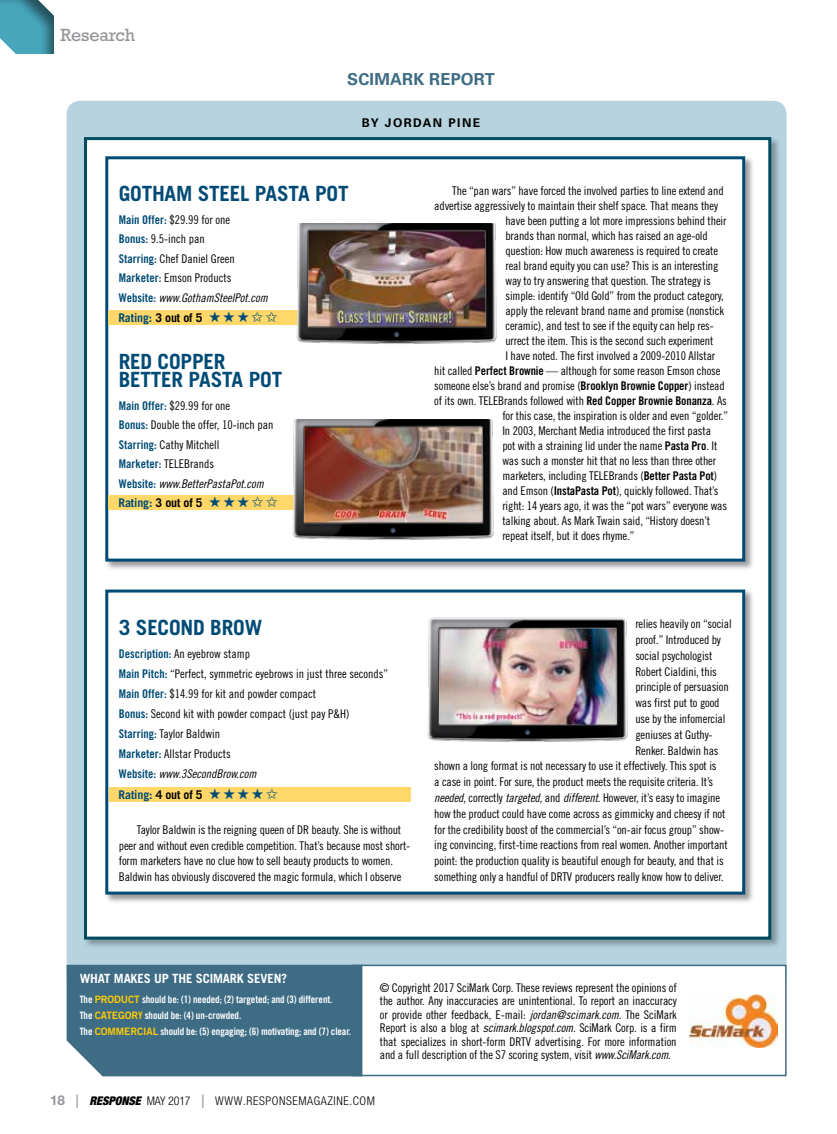
<style>
.page{position:relative;width:837px;height:1134px;background:#fff}
.page>*{position:absolute;margin:0;border:0;box-sizing:border-box;transform-origin:0 0}
.t1{font:700 21px/18px "Trade Gothic LT Std";letter-spacing:-.01em;color:#004b75}
.t2{font:18px "Rockwell Std";letter-spacing:-.01em;color:#939598}
.t3{font:700 16.5px "Univers LT Std";letter-spacing:.01em;color:#3e6c84}
.t4{font:700 12.75px "Trade Gothic LT Std";letter-spacing:-.01em;color:#fff}
.t5{font:12px/19.5px "Trade Gothic LT Std Cn 18";letter-spacing:-.01em;color:#000}
.t6{font:12px "Trade Gothic LT Std Cn 18 Obl";color:#000}
.t7{font:700 12px "Trade Gothic LT Std";letter-spacing:-.01em;color:#004b75}
.t8{font:300 condensed 12px "Helvetica Neue LT Std";letter-spacing:.05em;color:#000}
.t9{font:700 12px "Univers LT Std";letter-spacing:.12em;color:#000}
.t10{font:10.2px/15.8px "Trade Gothic LT Std Bd Cn 20";letter-spacing:-.01em;color:#fff}
.s1{font-family:"Trade Gothic LT Std Bd Cn 20";color:#004b75}
.s2{color:#000}
.s3{font-family:"Trade Gothic LT Std Bd Cn 20"}
.s4{font-family:"Trade Gothic LT Std Cn 18 Obl"}
.s5{font-family:"Trade Gothic LT Std Bd 2";color:#ffcb05}
.s6{color:#ffcb05}
.s7{font-family:"Trade Gothic LT Std";font-style:italic}
.s8{font-weight:700;font-stretch:normal;font-size:13.5px;color:#939598}
.s9{font-weight:700;font-stretch:normal;font-size:13.5px;color:#a7a9ac}
.s10{font-weight:900;font-style:italic}
</style>
<div class="page">
<div style="left:0;top:0;width:57px;height:57px;background:#000;opacity:.5"></div>
<div style="left:67px;top:101px;width:720px;height:864px;background:#b6d3df"></div>
<div style="left:352px;top:965px;width:435px;height:111px;background:#fff;border:2px solid #3e6c84"></div>
<img style="left:689px;top:994px;width:89px;height:54px">
<div style="left:67px;top:965px;width:295px;height:111px;background:#3e6c84"></div>
<div style="left:83px;top:137px;width:698px;height:812px;background:#000;opacity:.3"></div>
<div style="left:84px;top:137px;width:687px;height:803px;background:#fff;border:3px solid #004b5f"></div>
<div style="left:105px;top:156px;width:650px;height:415px;background:#000;opacity:.4"></div>
<div style="left:107px;top:158px;width:637px;height:402px;background:#fff"></div>
<div style="left:105px;top:156px;width:640px;height:406px;border:3px solid #004b75"></div>
<div style="left:105px;top:589px;width:650px;height:315px;background:#000;opacity:.4"></div>
<div style="left:107px;top:591px;width:637px;height:302px;background:#fff"></div>
<div style="left:105px;top:590px;width:640px;height:305px;border:3px solid #004b75"></div>
<img style="left:427px;top:617px;width:201px;height:125px">
<div style="left:109px;top:787px;width:301px;height:15px;background:#ffd869"></div>
<div style="left:109px;top:310px;width:217px;height:15px;background:#ffd869"></div>
<div style="left:109px;top:495px;width:217px;height:15px;background:#ffd869"></div>
<img style="left:296px;top:224px;width:201px;height:120px">
<img style="left:292px;top:420px;width:202px;height:120px">
<h2 class="t2" style="left:60px;top:24px;width:76px">Research</h2>
<h3 class="t3" style="left:347px;top:70px;width:149px">SCIMARK REPORT</h3>
<p class="t9" style="left:362px;top:116px;width:120px">BY JORDAN PINE</p>
<h1 class="t1" style="left:119px;top:185px;width:231px">GOTHAM STEEL PASTA POT</h1>
<p class="t5" style="left:119px;top:210px;width:117px"><span class="s1">Main Offer:</span> $29.99 for one<br><span class="s1">Bonus:</span> 9.5-inch pan<br><span class="s1">Starring:</span> Chef Daniel Green<br><span class="s1">Marketer:</span> Emson Products</p>
<p class="t6" style="left:119px;top:291px;width:150px"><span class="s1">Website:</span> www.GothamSteelPot.com</p>
<p class="t5" style="left:141px;top:307px;width:52px">g: 3 out of 5</p>
<h1 class="t1" style="left:119px;top:353px;width:165px">RED COPPER<br>BETTER PASTA POT</h1>
<p class="t5" style="left:119px;top:396px;width:156px"><span class="s1">Main Offer:</span> $29.99 for one<br><span class="s1">Bonus:</span> Double the offer, 10-inch pan<br><span class="s1">Starring:</span> Cathy Mitchell<br><span class="s1">Marketer:</span> TELEBrands</p>
<p class="t6" style="left:119px;top:477px;width:146px"><span class="s1">Website:</span> www.BetterPastaPot.com</p>
<p class="t5" style="left:141px;top:493px;width:52px">g: 3 out of 5</p>
<p class="t7" style="left:118px;top:311px;width:161px">Rating: <span class="s2">3 out of 5</span> ★★★✩✩</p>
<p class="t7" style="left:119px;top:496px;width:161px">Rating: <span class="s2">3 out of 5</span> ★★★✩✩</p>
<p class="t5" style="left:452px;top:181px;width:273px">The “pan wars” have forced the involved parties to line extend and</p>
<p class="t5" style="left:434px;top:196px;width:285px">advertise aggressively to maintain their shelf space. That means they</p>
<p class="t5" style="left:505px;top:211px;width:223px">have been putting a lot more impressions behind their</p>
<p class="t5" style="left:505px;top:226px;width:204px">brands than normal, which has raised an age-old</p>
<p class="t5" style="left:505px;top:241px;width:214px">question: How much awareness is required to create</p>
<p class="t5" style="left:505px;top:256px;width:214px">real brand equity you can use? This is an interesting</p>
<p class="t5" style="left:505px;top:271px;width:207px">way to try answering that question. The strategy is</p>
<p class="t5" style="left:505px;top:286px;width:220px">simple: identify “Old Gold” from the product category,</p>
<p class="t5" style="left:505px;top:301px;width:220px">apply the relevant brand name and promise (nonstick</p>
<p class="t5" style="left:505px;top:316px;width:210px">ceramic), and test to see if the equity can help res-</p>
<p class="t5" style="left:505px;top:331px;width:209px">urrect the item. This is the second such experiment</p>
<p class="t5" style="left:505px;top:346px;width:211px">I have noted. The first involved a 2009-2010 Allstar</p>
<p class="t5" style="left:434px;top:361px;width:288px">hit called <span class="s3">Perfect Brownie</span> — although for some reason Emson chose</p>
<p class="t5" style="left:434px;top:376px;width:292px">someone else’s brand and promise (<span class="s3">Brooklyn Brownie Copper</span>) instead</p>
<p class="t5" style="left:434px;top:391px;width:294px">of its own. TELEBrands followed with <span class="s3">Red Copper Brownie Bonanza</span>. As</p>
<p class="t5" style="left:502px;top:406px;width:227px">for this case, the inspiration is older and even “golder.”</p>
<p class="t5" style="left:502px;top:421px;width:210px">In 2003, Merchant Media introduced the first pasta</p>
<p class="t5" style="left:502px;top:436px;width:216px">pot with a straining lid under the name <span class="s3">Pasta Pro</span>. It</p>
<p class="t5" style="left:502px;top:451px;width:215px">was such a monster hit that no less than three other</p>
<p class="t5" style="left:502px;top:466px;width:216px">marketers, including TELEBrands (<span class="s3">Better Pasta Pot</span>)</p>
<p class="t5" style="left:502px;top:481px;width:218px">and Emson (<span class="s3">InstaPasta Pot</span>), quickly followed. That’s</p>
<p class="t5" style="left:502px;top:496px;width:226px">right: 14 years ago, it was the “pot wars” everyone was</p>
<p class="t5" style="left:502px;top:511px;width:209px">talking about. As Mark Twain said, “History doesn’t</p>
<p class="t5" style="left:502px;top:526px;width:134px">repeat itself, but it does rhyme.”</p>
<h1 class="t1" style="left:119px;top:618px;width:145px">3 SECOND BROW</h1>
<p class="t5" style="left:119px;top:643px;width:271px;line-height:20.1px"><span class="s1">Description:</span> An eyebrow stamp<br><span class="s1">Main Pitch:</span> “Perfect, symmetric eyebrows in just three seconds” <span class="s1">Main Offer:</span> $14.99 for kit and powder compact<br><span class="s1">Bonus:</span> Second kit with powder compact (just pay P&amp;H)<br><span class="s1">Starring:</span> Taylor Baldwin<br><span class="s1">Marketer:</span> Allstar Products</p>
<p class="t6" style="left:119px;top:767px;width:139px"><span class="s1">Website:</span> www.3SecondBrow.com</p>
<p class="t5" style="left:141px;top:784px;width:52px">g: 4 out of 5</p>
<p class="t5" style="left:119px;top:822px;width:293px;line-height:15.6px;text-indent:18px">Taylor Baldwin is the reigning queen of DR beauty. She is without peer and without even credible competition. That’s because most short&shy;form marketers have no clue how to sell beauty products to women.<br>Baldwin has obviously discovered the magic formula, which I observe</p>
<p class="t7" style="left:119px;top:787px;width:161px">Rating: <span class="s2">4 out of 5</span> ★★★★✩</p>
<p class="t5" style="left:635px;top:614px;width:98px">relies heavily on “social</p>
<p class="t5" style="left:635px;top:630px;width:87px">proof.” Introduced by</p>
<p class="t5" style="left:635px;top:646px;width:79px">social psychologist</p>
<p class="t5" style="left:635px;top:661px;width:83px">Robert Cialdini, this</p>
<p class="t5" style="left:635px;top:677px;width:95px">principle of persuasion</p>
<p class="t5" style="left:635px;top:693px;width:86px">was first put to good</p>
<p class="t5" style="left:635px;top:709px;width:92px">use by the infomercial</p>
<p class="t5" style="left:635px;top:725px;width:79px">geniuses at Guthy-</p>
<p class="t5" style="left:635px;top:740px;width:85px">Renker. Baldwin has</p>
<p class="t5" style="left:434px;top:756px;width:284px">shown a long format is not necessary to use it effectively. This spot is</p>
<p class="t5" style="left:434px;top:772px;width:281px">a case in point. For sure, the product meets the requisite criteria. It’s</p>
<p class="t5" style="left:434px;top:788px;width:287px"><span class="s4">needed</span>, correctly <span class="s4">targeted,</span> and <span class="s4">different</span>. However, it’s easy to imagine</p>
<p class="t5" style="left:434px;top:804px;width:293px">how the product could have come across as gimmicky and cheesy if not</p>
<p class="t5" style="left:434px;top:819px;width:291px">for the credibility boost of the commercial’s “on-air focus group” show-</p>
<p class="t5" style="left:434px;top:835px;width:295px">ing convincing, first-time reactions from real women. Another important</p>
<p class="t5" style="left:434px;top:851px;width:291px">point: the production quality is beautiful enough for beauty, and that is</p>
<p class="t5" style="left:434px;top:867px;width:291px">something only a handful of DRTV producers really know how to deliver.</p>
<p class="t4" style="left:80px;top:971px;width:209px">WHAT MAKES UP THE SCIMARK SEVEN?</p>
<p class="t10" style="left:80px;top:992px;width:273px">The <span class="s5">PRODUCT</span> should be: (1) needed; (2) targeted; and (3) different.<br>The <span class="s5">CATEGOR</span><span class="s6">Y</span> should be: (4) un-crowded.<br>The <span class="s5">COMMERCIAL</span> should be: (5) engaging; (6) motivating; and (7) clear.</p>
<p class="t5" style="left:380px;top:980px;width:299px;line-height:13.5px;text-align:justify">© Copyright 2017 SciMark Corp. These reviews represent the opinions of the author. Any inaccuracies are unintentional. To report an inaccuracy or provide other feedback, E-mail: <span class="s4">jordan@scimark.com</span>. The SciMark Report is also a blog at <span class="s7">s</span><span class="s4">cimark.blogspot.com.</span> SciMark Corp. is a firm that specializes in short-form DRTV advertising. For more information and a full description of the S7 scoring system, visit <span class="s4">www.SciMark.com</span>.</p>
<p class="t8" style="left:50px;top:1094px;width:326px"><span class="s8">18</span> <span class="s9">|</span> <span class="s10">RESPONSE</span> MAY 2017 <span class="s9">|</span> WWW.RESPONSEMAGAZINE.COM</p>
</div>
